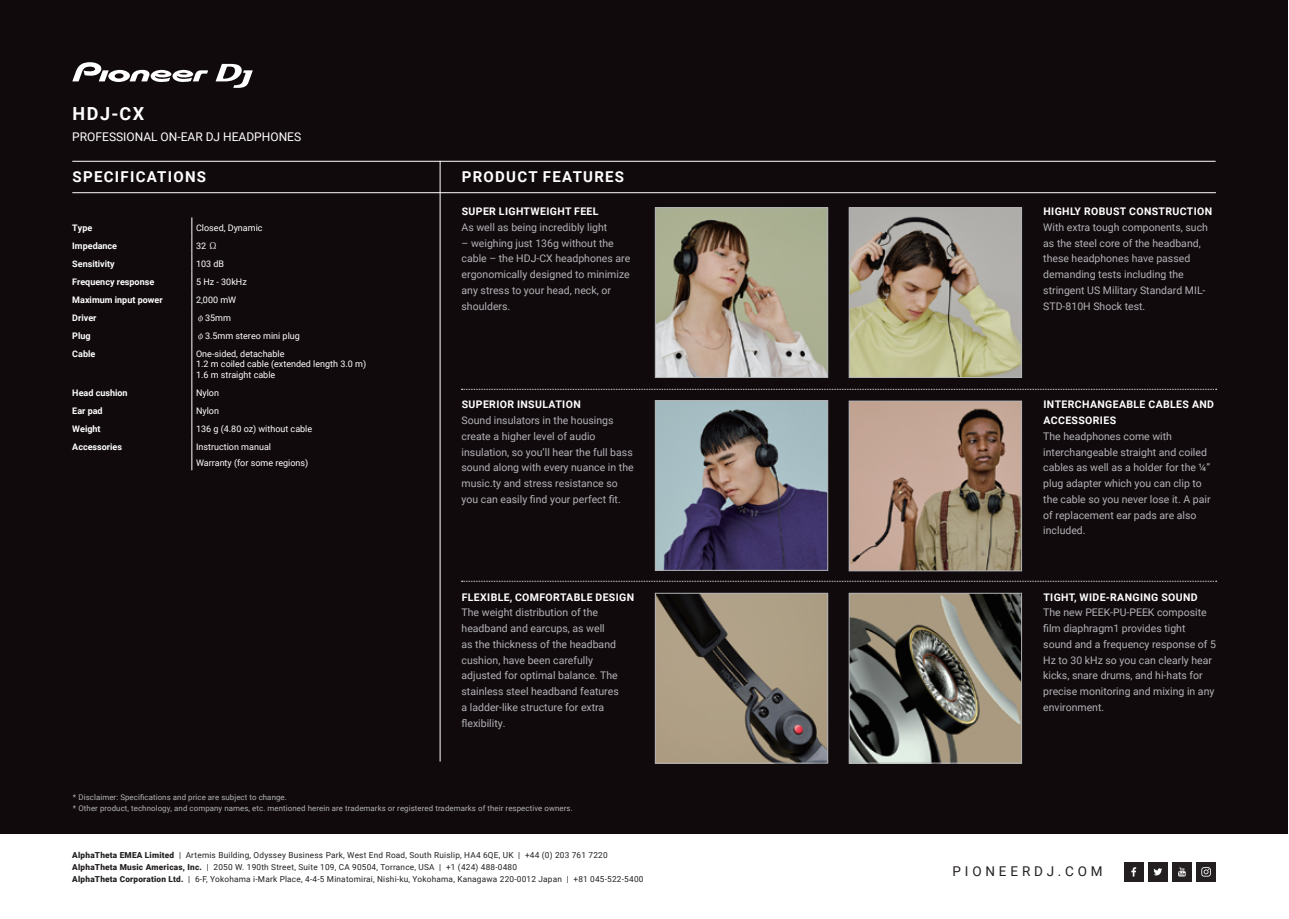
<style>
.page{position:relative;width:1289px;height:919px;background:#fff}
.page>*{position:absolute;margin:0;border:0;box-sizing:border-box;transform-origin:0 0}
.t1{font:700 18px "Roboto";color:#fff}
.t2{font:700 15px "Roboto";letter-spacing:.085em;color:#fff}
.t3{font:13.5px "Roboto";letter-spacing:.285em;color:#231f20}
.t4{font:12px "Roboto";color:#fff}
.t5{font:10.5px/15.8px "Roboto";color:#b2b3b7}
.t6{font:700 10.5px/15.8px "Roboto";letter-spacing:.035em;color:#fff}
.t7{font:9px/10.5px "Roboto";color:#fff}
.t8{font:700 9px "Roboto";color:#fff}
.t9{font:8.25px/12px "Roboto";letter-spacing:.025em;color:#231f20}
.t10{font:7.8px/10.5px "Roboto";letter-spacing:.01em;color:#b2b3b7}
.s1{font-family:"Koz Min Pr 6 N"}
.s2{font-weight:900}
</style>
<div class="page">
<div style="left:1px;top:1px;width:1287px;height:832px;background:#110a0c"></div>
<svg style="left:192px;top:217px;width:1px;height:126px"></svg>
<hr style="left:192px;top:343px;width:1px;height:39px;background:#fff">
<svg style="left:192px;top:382px;width:1px;height:54px"></svg>
<hr style="left:192px;top:436px;width:1px;height:34px;background:#fff">
<svg style="left:72px;top:62px;width:136px;height:20px"></svg>
<svg style="left:215px;top:64px;width:38px;height:24px"></svg>
<div style="left:1172px;top:862px;width:19px;height:19px;background:#231f20"></div>
<svg style="left:1178px;top:867px;width:7px;height:9px"></svg>
<div style="left:1124px;top:862px;width:19px;height:19px;background:#231f20"></div>
<svg style="left:1131px;top:867px;width:5px;height:9px"></svg>
<div style="left:1148px;top:862px;width:19px;height:19px;background:#231f20"></div>
<svg style="left:1153px;top:868px;width:9px;height:7px"></svg>
<div style="left:1196px;top:862px;width:19px;height:19px;background:#231f20"></div>
<svg style="left:1201px;top:867px;width:9px;height:9px"></svg>
<img style="left:657px;top:209px;width:169px;height:166px">
<div style="left:655px;top:207px;width:173px;height:170px;border:1px solid #b2b3b7"></div>
<img style="left:851px;top:209px;width:168px;height:166px">
<div style="left:849px;top:207px;width:172px;height:170px;border:1px solid #b2b3b7"></div>
<img style="left:657px;top:402px;width:169px;height:166px">
<div style="left:655px;top:400px;width:173px;height:170px;border:1px solid #b2b3b7"></div>
<img style="left:657px;top:595px;width:169px;height:166px">
<div style="left:655px;top:593px;width:173px;height:170px;border:1px solid #b2b3b7"></div>
<img style="left:851px;top:403px;width:168px;height:166px">
<div style="left:849px;top:401px;width:172px;height:170px;border:1px solid #b2b3b7"></div>
<img style="left:851px;top:595px;width:168px;height:166px">
<div style="left:849px;top:593px;width:172px;height:170px;border:1px solid #b2b3b7"></div>
<svg style="left:461px;top:389px;width:755px;height:1px"></svg>
<svg style="left:461px;top:580px;width:755px;height:1px"></svg>
<hr style="left:72px;top:161px;width:1143px;height:1px;background:#fff">
<hr style="left:72px;top:192px;width:1143px;height:1px;background:#fff">
<hr style="left:440px;top:161px;width:1px;height:600px;background:#fff">
<h1 class="t1" style="left:73px;top:101px;width:73px">HDJ-CX</h1>
<p class="t4" style="left:72px;top:128px;width:230px">PROFESSIONAL ON-EAR DJ HEADPHONES</p>
<h2 class="t2" style="left:73px;top:166px;width:135px">SPECIFICATIONS</h2>
<h2 class="t2" style="left:462px;top:166px;width:164px">PRODUCT FEATURES</h2>
<p class="t6" style="left:462px;top:203px;width:138px">SUPER LIGHTWEIGHT FEEL</p>
<p class="t5" style="left:461px;top:219px;width:147px">As well as being incredibly light</p>
<p class="t5" style="left:461px;top:234px;width:170px">– weighing just 136g without the cable – the HDJ-CX headphones are ergonomically designed to minimize any stress to your head, neck, or shoulders.</p>
<p class="t8" style="left:72px;top:221px;width:22px">Type</p>
<p class="t7" style="left:196px;top:222px;width:68px">Closed, Dynamic</p>
<p class="t8" style="left:72px;top:239px;width:46px">Impedance</p>
<p class="t7" style="left:196px;top:240px;width:23px">32 <span class="s1">Ω</span></p>
<p class="t8" style="left:72px;top:257px;width:44px">Sensitivity</p>
<p class="t7" style="left:196px;top:258px;width:30px">103 dB</p>
<p class="t8" style="left:72px;top:275px;width:83px">Frequency response</p>
<p class="t7" style="left:196px;top:276px;width:52px">5 Hz - 30kHz</p>
<p class="t8" style="left:72px;top:293px;width:92px">Maximum input power</p>
<p class="t7" style="left:196px;top:294px;width:42px">2,000 mW</p>
<p class="t8" style="left:72px;top:311px;width:26px">Driver</p>
<p class="t7" style="left:196px;top:312px;width:36px"><span class="s1">φ</span>35mm</p>
<p class="t8" style="left:72px;top:329px;width:20px">Plug</p>
<p class="t7" style="left:196px;top:330px;width:105px"><span class="s1">φ</span>3.5mm stereo mini plug</p>
<p class="t8" style="left:72px;top:347px;width:25px">Cable</p>
<p class="t7" style="left:196px;top:348px;width:171px">One-sided, detachable<br>1.2 m coiled cable (extended length 3.0 m)<br>1.6 m straight cable</p>
<p class="t8" style="left:72px;top:386px;width:57px">Head cushion</p>
<p class="t7" style="left:196px;top:387px;width:24px">Nylon</p>
<p class="t8" style="left:72px;top:404px;width:32px">Ear pad</p>
<p class="t7" style="left:196px;top:405px;width:24px">Nylon</p>
<p class="t8" style="left:72px;top:422px;width:30px">Weight</p>
<p class="t7" style="left:196px;top:423px;width:118px">136 g (4.80 oz) without cable</p>
<p class="t8" style="left:72px;top:440px;width:51px">Accessories</p>
<p class="t7" style="left:196px;top:437px;width:114px;line-height:16.5px">Instruction manual<br>Warranty (for some regions)</p>
<p class="t6" style="left:462px;top:396px;width:120px">SUPERIOR INSULATION</p>
<p class="t5" style="left:461px;top:412px;width:174px">Sound insulators in the housings create a higher level of audio insulation, so you’ll hear the full bass sound along with every nuance in the music.ty and stress resistance so you can easily find your perfect fit.</p>
<p class="t6" style="left:462px;top:588px;width:174px">FLEXIBLE, COMFORTABLE DESIGN</p>
<p class="t5" style="left:461px;top:604px;width:159px">The weight distribution of the headband and earcups, as well<br>as the thickness of the headband cushion, have been carefully adjusted for optimal balance. The stainless steel headband features a ladder-like structure for extra flexibility.</p>
<p class="t10" style="left:73px;top:791px;width:501px">* Disclaimer: Specifications and price are subject to change.<br>* Other product, technology, and company names, etc. mentioned herein are trademarks or registered trademarks of their respective owners.</p>
<p class="t9" style="left:72px;top:848px;width:572px"><span class="s2">AlphaTheta EMEA Limited</span> | Artemis Building, Odyssey Business Park, West End Road, South Ruislip, HA4 6QE, UK | +44 (0) 203 761 7220<br><span class="s2">AlphaTheta Music Americas, Inc.</span> | 2050 W. 190th Street, Suite 109, CA 90504, Torrance, USA | +1 (424) 488-0480<br><span class="s2">AlphaTheta Corporation Ltd.</span> | 6-F, Yokohama i-Mark Place, 4-4-5 Minatomirai, Nishi-ku, Yokohama, Kanagawa 220-0012 Japan | +81 045-522-5400</p>
<p class="t6" style="left:1043px;top:203px;width:170px">HIGHLY ROBUST CONSTRUCTION</p>
<p class="t5" style="left:1043px;top:219px;width:166px">With extra tough components, such as the steel core of the headband, these headphones have passed demanding tests including the stringent US Military Standard MIL-<br>STD-810H Shock test.</p>
<p class="t6" style="left:1043px;top:396px;width:172px">INTERCHANGEABLE CABLES AND<br>ACCESSORIES</p>
<p class="t5" style="left:1043px;top:428px;width:169px">The headphones come with interchangeable straight and coiled cables as well as a holder for the ¼” plug adapter which you can clip to the cable so you never lose it. A pair of replacement ear pads are also included.</p>
<p class="t6" style="left:1043px;top:588px;width:156px">TIGHT, WIDE-RANGING SOUND</p>
<p class="t5" style="left:1043px;top:604px;width:174px">The new PEEK-PU-PEEK composite film diaphragm1 provides tight sound and a frequency response of 5<br>Hz to 30 kHz so you can clearly hear kicks, snare drums, and hi-hats for precise monitoring and mixing in any environment.</p>
<p class="t3" style="left:952px;top:862px;width:152px">PIONEERDJ.COM</p>
</div>
